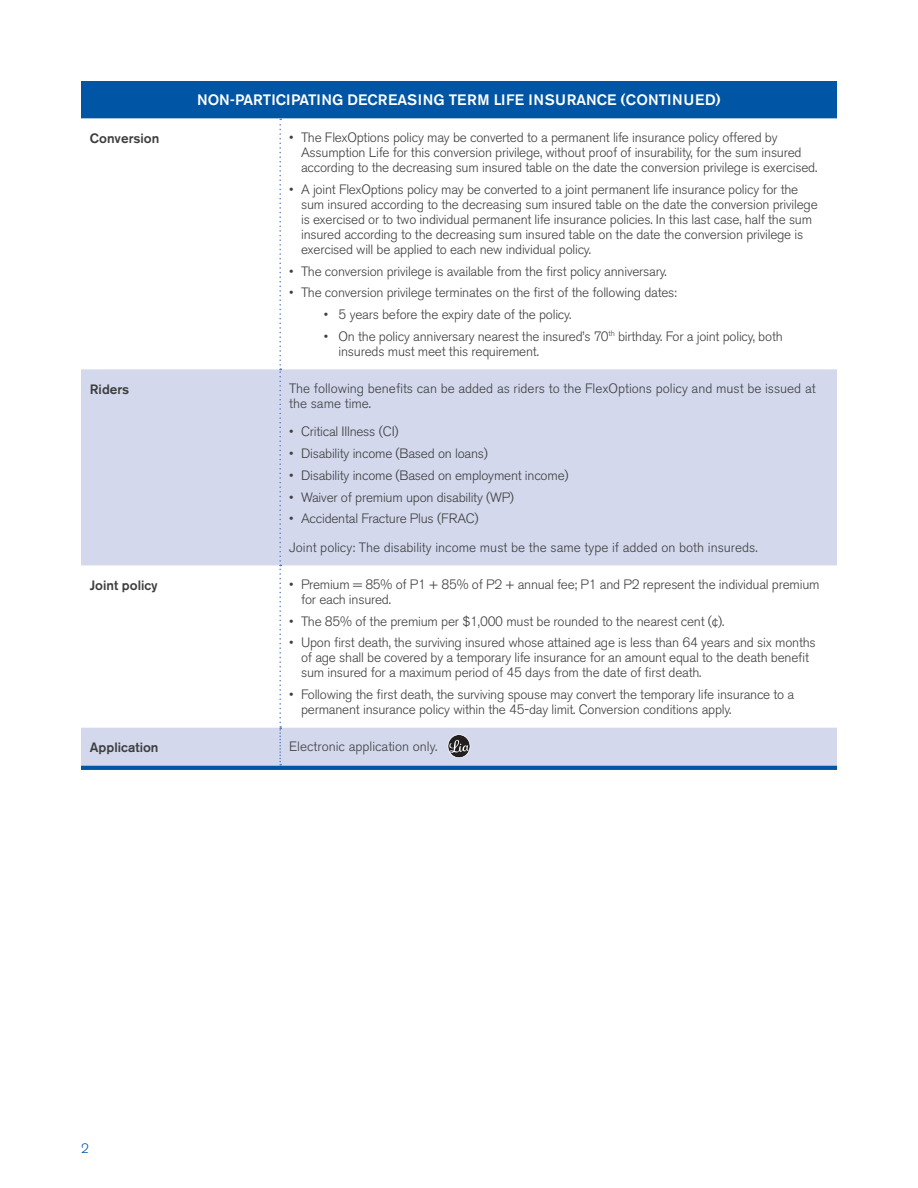
<style>
.page{position:relative;width:918px;height:1188px;background:#fff}
.page>*{position:absolute;margin:0;border:0;box-sizing:border-box;transform-origin:0 0}
.t1{font:500 15px "Akzidenz Grotesk BE";color:#fff}
.t2{font:300 13.5px/15px "Akzidenz Grotesk BE";letter-spacing:-.015em;color:#3e3e3f}
.Body_Texte_Tableau{font:13.5px/15px "Akzidenz Grotesk BE Light Os F";color:#3e3e3f}
.Maladie{font:500 13.5px "Akzidenz Grotesk BE";color:#3e3e3f}
.t3{font:300 13.5px "Akzidenz Grotesk BE";color:#0155a5}
</style>
<div class="page">
<div style="left:81px;top:81px;width:756px;height:689px;background:#0155a5"></div>
<svg style="left:81px;top:119px;width:756px;height:646px"></svg>
<p class="t1" style="left:197px;top:91px;width:525px">NON-PARTICIPATING DECREASING TERM LIFE INSURANCE (CONTINUED)</p>
<p class="Maladie" style="left:90px;top:130px;width:71px">Conversion</p>
<p class="t2" style="left:301px;top:130px;width:518px;text-indent:-12px">• The FlexOptions policy may be converted to a permanent life insurance policy offered by<br>Assumption Life for this conversion privilege, without proof of insurability, for the sum insured according to the decreasing sum insured table on the date the conversion privilege is exercised.</p>
<p class="t2" style="left:301px;top:182px;width:518px;text-indent:-12px">• A joint FlexOptions policy may be converted to a joint permanent life insurance policy for the sum insured according to the decreasing sum insured table on the date the conversion privilege is exercised or to two individual permanent life insurance policies. In this last case, half the sum insured according to the decreasing sum insured table on the date the conversion privilege is exercised will be applied to each new individual policy.</p>
<p class="t2" style="left:289px;top:264px;width:379px">• The conversion privilege is available from the first policy anniversary.</p>
<p class="t2" style="left:289px;top:285px;width:389px">• The conversion privilege terminates on the first of the following dates:</p>
<p class="t2" style="left:324px;top:307px;width:249px">• 5 years before the expiry date of the policy.</p>
<p class="t2" style="left:339px;top:329px;width:446px;text-indent:-15px">• On the policy anniversary nearest the insured’s 70<sup>th</sup> birthday. For a joint policy, both insureds must meet this requirement.</p>
<p class="Maladie" style="left:90px;top:381px;width:41px">Riders</p>
<p class="Body_Texte_Tableau" style="left:289px;top:381px;width:528px">The following benefits can be added as riders to the FlexOptions policy and must be issued at the same time.</p>
<p class="Body_Texte_Tableau" style="left:289px;top:425px;width:111px">• Critical Illness (CI)</p>
<p class="Body_Texte_Tableau" style="left:289px;top:446px;width:200px">• Disability income (Based on loans)</p>
<p class="Body_Texte_Tableau" style="left:289px;top:468px;width:281px">• Disability income (Based on employment income)</p>
<p class="Body_Texte_Tableau" style="left:289px;top:490px;width:227px">• Waiver of premium upon disability (WP)</p>
<p class="Body_Texte_Tableau" style="left:289px;top:512px;width:191px">• Accidental Fracture Plus (FRAC)</p>
<p class="Body_Texte_Tableau" style="left:289px;top:540px;width:469px">Joint policy: The disability income must be the same type if added on both insureds.</p>
<p class="Maladie" style="left:90px;top:577px;width:69px">Joint policy</p>
<p class="t2" style="left:301px;top:577px;width:520px;text-indent:-12px">• Premium = 85% of P1 + 85% of P2 + annual fee; P1 and P2 represent the individual premium for each insured.</p>
<p class="t2" style="left:289px;top:614px;width:437px">• The 85% of the premium per $1,000 must be rounded to the nearest cent (¢).</p>
<p class="t2" style="left:301px;top:636px;width:516px;text-indent:-12px">• Upon first death, the surviving insured whose attained age is less than 64 years and six months of age shall be covered by a temporary life insurance for an amount equal to the death benefit sum insured for a maximum period of 45 days from the date of first death.</p>
<p class="t2" style="left:301px;top:687px;width:495px;text-indent:-12px">• Following the first death, the surviving spouse may convert the temporary life insurance to a permanent insurance policy within the 45-day limit. Conversion conditions apply.</p>
<p class="Maladie" style="left:90px;top:739px;width:70px">Application</p>
<p class="Body_Texte_Tableau" style="left:289px;top:739px;width:149px">Electronic application only.</p>
<p class="t3" style="left:81px;top:1140px;width:9px">2</p>
</div>
